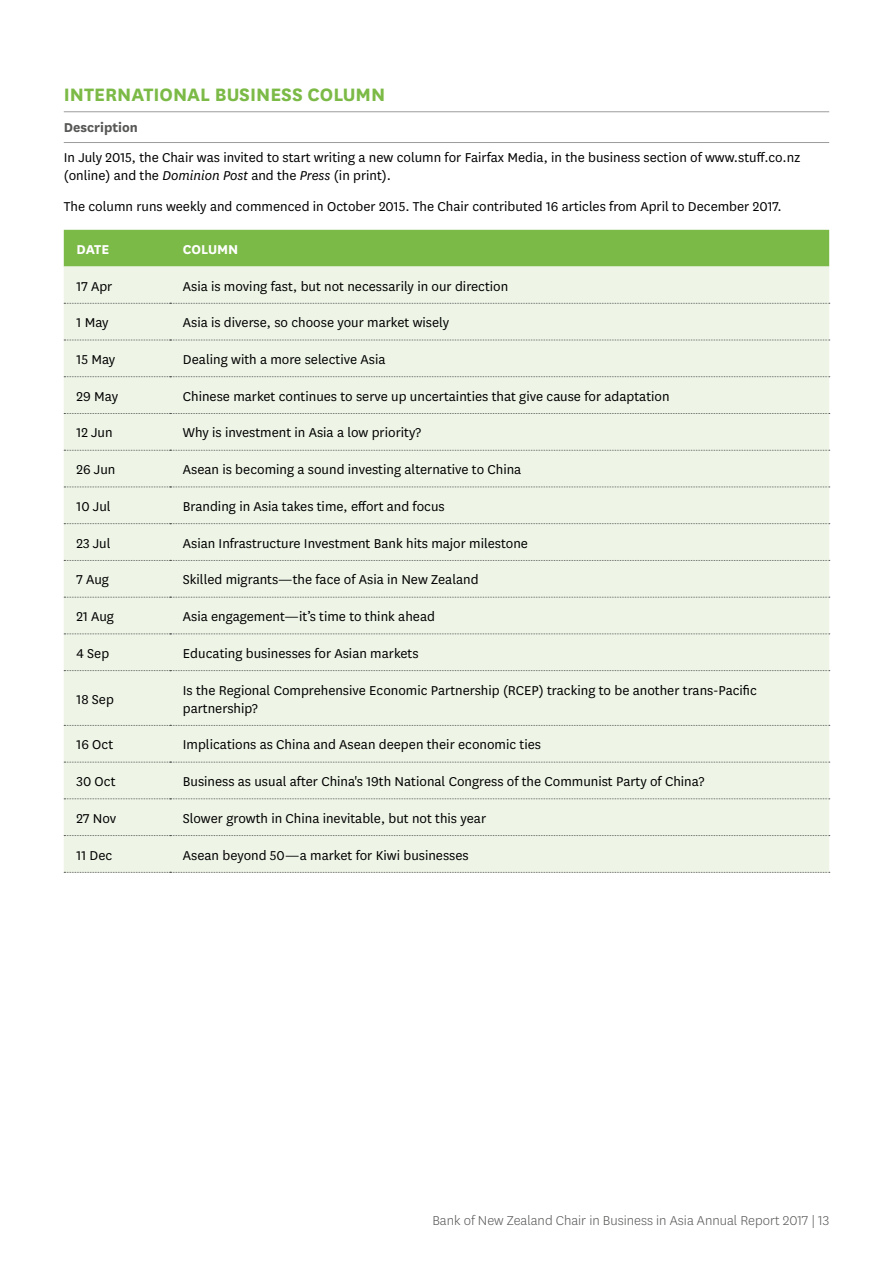
<style>
.page{position:relative;width:893px;height:1263px;background:#fff}
.page>*{position:absolute;margin:0;border:0;box-sizing:border-box;transform-origin:0 0}
.t1{font:700 21px "National";color:#7cba47}
.t2{font:15px/18px "National";color:#000}
.t3{font:300 15px "National";color:#575756}
.t4{font:700 15px "National";color:#575756}
.t5{font:700 15px "National";color:#fff}
.s1{font-style:italic}
</style>
<div class="page">
<hr style="left:64px;top:111px;width:765px;height:1px;background:#9d9d9c">
<hr style="left:64px;top:142px;width:765px;height:1px;background:#9d9d9c">
<div style="left:64px;top:230px;width:765px;height:37px;background:#7cba47"></div>
<div style="left:64px;top:267px;width:765px;height:605px;background:#eef5e7"></div>
<svg style="left:64px;top:872px;width:766px;height:1px"></svg>
<svg style="left:64px;top:303px;width:766px;height:1px"></svg>
<svg style="left:64px;top:340px;width:766px;height:1px"></svg>
<svg style="left:64px;top:376px;width:766px;height:1px"></svg>
<svg style="left:64px;top:413px;width:766px;height:1px"></svg>
<svg style="left:64px;top:450px;width:766px;height:1px"></svg>
<svg style="left:64px;top:487px;width:766px;height:1px"></svg>
<svg style="left:64px;top:523px;width:766px;height:1px"></svg>
<svg style="left:64px;top:560px;width:766px;height:1px"></svg>
<svg style="left:64px;top:597px;width:766px;height:1px"></svg>
<svg style="left:64px;top:633px;width:766px;height:1px"></svg>
<svg style="left:64px;top:670px;width:766px;height:1px"></svg>
<svg style="left:64px;top:725px;width:766px;height:1px"></svg>
<svg style="left:64px;top:762px;width:766px;height:1px"></svg>
<svg style="left:64px;top:798px;width:766px;height:1px"></svg>
<svg style="left:64px;top:835px;width:766px;height:1px"></svg>
<h1 class="t1" style="left:64px;top:79px;width:323px">INTERNATIONAL BUSINESS COLUMN</h1>
<p class="t4" style="left:64px;top:116px;width:75px">Description</p>
<p class="t2" style="left:64px;top:148px;width:738px">In July 2015, the Chair was invited to start writing a new column for Fairfax Media, in the business section of www.stuff.co.nz (online) and the <span class="s1">Dominion Post</span> and the <span class="s1">Press</span> (in print).</p>
<p class="t2" style="left:64px;top:197px;width:720px">The column runs weekly and commenced in October 2015. The Chair contributed 16 articles from April to December 2017.</p>
<p class="t5" style="left:77px;top:239px;width:34px">DATE</p>
<p class="t5" style="left:183px;top:239px;width:57px">COLUMN</p>
<p class="t2" style="left:77px;top:276px;width:37px">17 Apr</p>
<p class="t2" style="left:183px;top:276px;width:327px">Asia is moving fast, but not necessarily in our direction</p>
<p class="t2" style="left:77px;top:313px;width:34px">1 May</p>
<p class="t2" style="left:183px;top:313px;width:268px">Asia is diverse, so choose your market wisely</p>
<p class="t2" style="left:77px;top:350px;width:40px">15 May</p>
<p class="t2" style="left:183px;top:350px;width:204px">Dealing with a more selective Asia</p>
<p class="t2" style="left:77px;top:386px;width:43px">29 May</p>
<p class="t2" style="left:183px;top:386px;width:488px">Chinese market continues to serve up uncertainties that give cause for adaptation</p>
<p class="t2" style="left:77px;top:423px;width:38px">12 Jun</p>
<p class="t2" style="left:183px;top:423px;width:240px">Why is investment in Asia a low priority?</p>
<p class="t2" style="left:77px;top:460px;width:40px">26 Jun</p>
<p class="t2" style="left:183px;top:460px;width:340px">Asean is becoming a sound investing alternative to China</p>
<p class="t2" style="left:77px;top:497px;width:36px">10 Jul</p>
<p class="t2" style="left:183px;top:497px;width:263px">Branding in Asia takes time, effort and focus</p>
<p class="t2" style="left:77px;top:533px;width:36px">23 Jul</p>
<p class="t2" style="left:183px;top:533px;width:347px">Asian Infrastructure Investment Bank hits major milestone</p>
<p class="t2" style="left:77px;top:570px;width:34px">7 Aug</p>
<p class="t2" style="left:183px;top:570px;width:297px">Skilled migrants—the face of Asia in New Zealand</p>
<p class="t2" style="left:77px;top:607px;width:39px">21 Aug</p>
<p class="t2" style="left:183px;top:607px;width:254px">Asia engagement—it’s time to think ahead</p>
<p class="t2" style="left:77px;top:644px;width:34px">4 Sep</p>
<p class="t2" style="left:183px;top:644px;width:237px">Educating businesses for Asian markets</p>
<p class="t2" style="left:77px;top:689px;width:39px">18 Sep</p>
<p class="t2" style="left:183px;top:680px;width:576px">Is the Regional Comprehensive Economic Partnership (RCEP) tracking to be another trans-Pacific partnership?</p>
<p class="t2" style="left:77px;top:735px;width:38px">16 Oct</p>
<p class="t2" style="left:183px;top:735px;width:360px">Implications as China and Asean deepen their economic ties</p>
<p class="t2" style="left:77px;top:772px;width:41px">30 Oct</p>
<p class="t2" style="left:183px;top:772px;width:523px">Business as usual after China's 19th National Congress of the Communist Party of China?</p>
<p class="t2" style="left:77px;top:809px;width:41px">27 Nov</p>
<p class="t2" style="left:183px;top:809px;width:305px">Slower growth in China inevitable, but not this year</p>
<p class="t2" style="left:77px;top:845px;width:37px">11 Dec</p>
<p class="t2" style="left:183px;top:845px;width:287px">Asean beyond 50—a market for Kiwi businesses</p>
<p class="t3" style="left:432px;top:1211px;width:398px">Bank of New Zealand Chair in Business in Asia Annual Report 2017 | 13</p>
</div>
